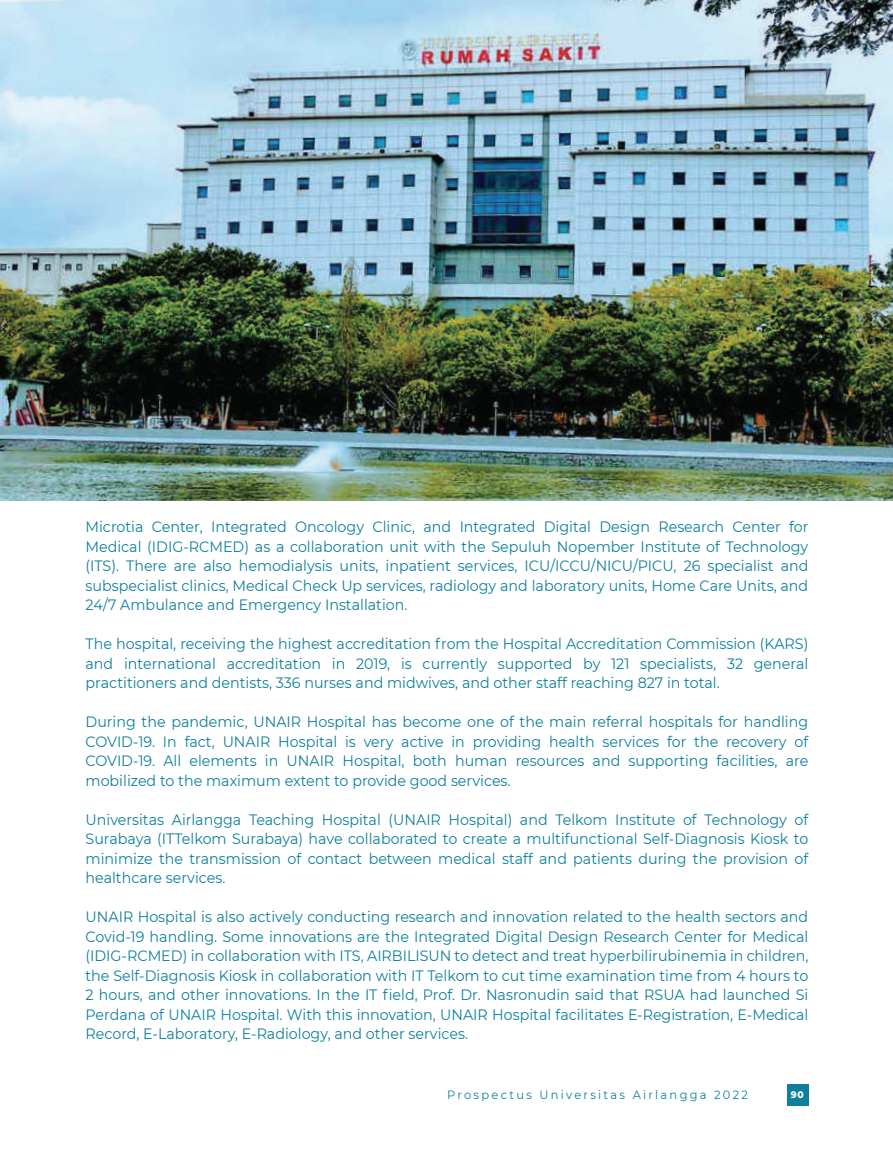
<style>
.page{position:relative;width:893px;height:1149px;background:#fff}
.page>*{position:absolute;margin:0;border:0;box-sizing:border-box;transform-origin:0 0}
.t1{font:15px/19.5px "Montserrat";color:#0e809b;text-align:justify;scale:.95 1}
.t2{font:12px "Montserrat";letter-spacing:.2em;color:#0e809b;scale:.95 1}
.t3{font:800 9.6px "Montserrat";color:#fff;scale:.95 1}
</style>
<div class="page">
<img style="left:0;top:0;width:893px;height:500px">
<div style="left:787px;top:1083px;width:21px;height:22px;background:#0e809b"></div>
<p class="t1" style="left:86px;top:516px;width:762px">Microtia Center, Integrated Oncology Clinic, and Integrated Digital Design Research Center for Medical (IDIG-RCMED) as a collaboration unit with the Sepuluh Nopember Institute of Technology (ITS). There are also hemodialysis units, inpatient services, ICU/ICCU/NICU/PICU, 26 specialist and subspecialist clinics, Medical Check Up services, radiology and laboratory units, Home Care Units, and 24/7 Ambulance and Emergency Installation.</p>
<p class="t1" style="left:86px;top:633px;width:762px">The hospital, receiving the highest accreditation from the Hospital Accreditation Commission (KARS) and international accreditation in 2019, is currently supported by 121 specialists, 32 general practitioners and dentists, 336 nurses and midwives, and other staff reaching 827 in total.</p>
<p class="t1" style="left:86px;top:711px;width:762px">During the pandemic, UNAIR Hospital has become one of the main referral hospitals for handling COVID-19. In fact, UNAIR Hospital is very active in providing health services for the recovery of COVID-19. All elements in UNAIR Hospital, both human resources and supporting facilities, are mobilized to the maximum extent to provide good services.</p>
<p class="t1" style="left:86px;top:809px;width:762px">Universitas Airlangga Teaching Hospital (UNAIR Hospital) and Telkom Institute of Technology of Surabaya (ITTelkom Surabaya) have collaborated to create a multifunctional Self-Diagnosis Kiosk to minimize the transmission of contact between medical staff and patients during the provision of healthcare services.</p>
<p class="t1" style="left:85px;top:906px;width:762px">UNAIR Hospital is also actively conducting research and innovation related to the health sectors and Covid-19 handling. Some innovations are the Integrated Digital Design Research Center for Medical (IDIG-RCMED) in collaboration with ITS, AIRBILISUN to detect and treat hyperbilirubinemia in children, the Self-Diagnosis Kiosk in collaboration with IT Telkom to cut time examination time from 4 hours to 2 hours, and other innovations. In the IT field, Prof. Dr. Nasronudin said that RSUA had launched Si Perdana of UNAIR Hospital. With this innovation, UNAIR Hospital facilitates E-Registration, E-Medical Record, E-Laboratory, E-Radiology, and other services.</p>
<p class="t2" style="left:447px;top:1086px;width:318px">Prospectus Universitas Airlangga 2022</p>
<p class="t3" style="left:791px;top:1086px;width:15px">90</p>
</div>
